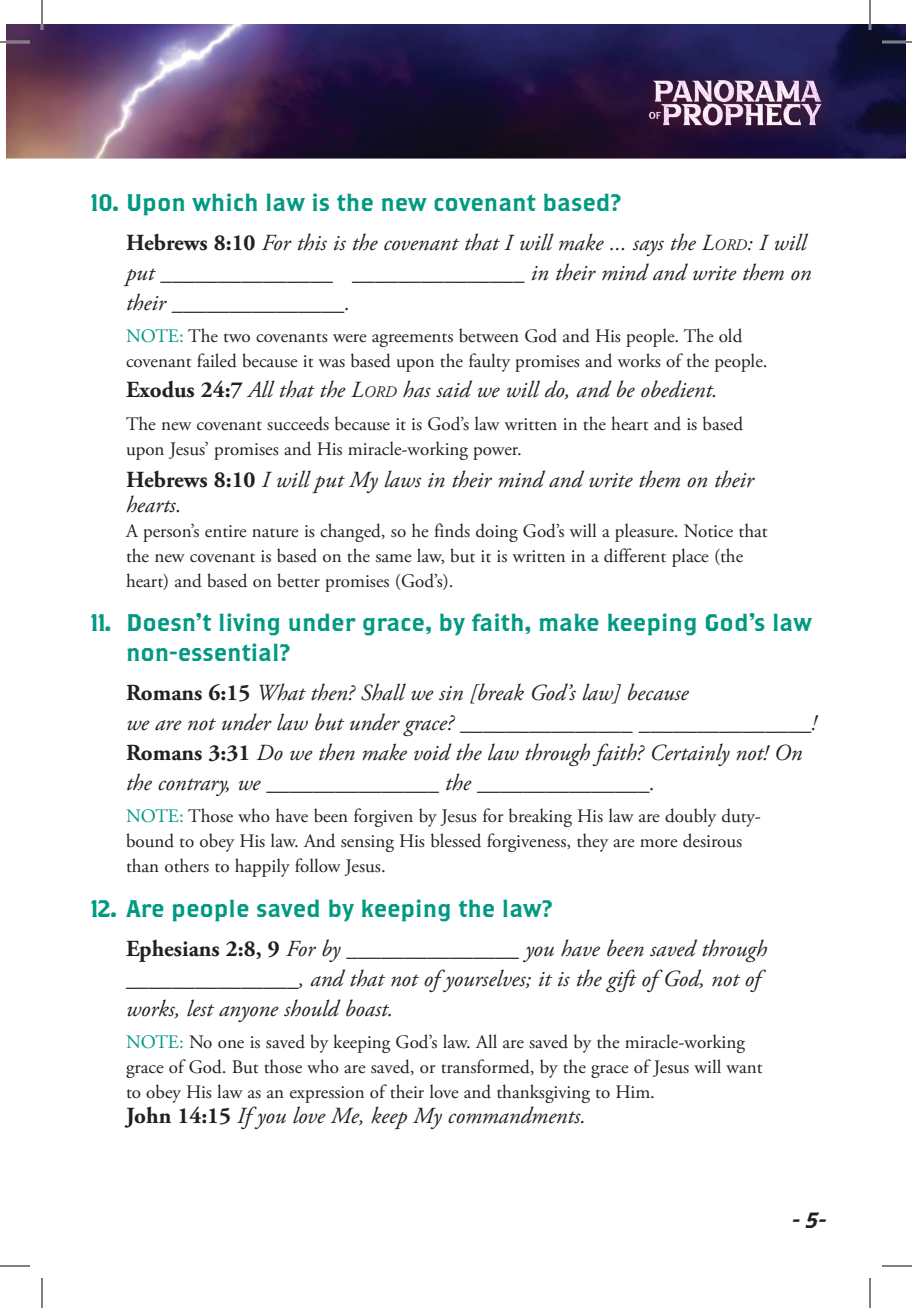
<style>
.page{position:relative;width:912px;height:1308px;background:#fff}
.page>*{position:absolute;margin:0;border:0;box-sizing:border-box;transform-origin:0 0}
.QUESTION{font:24px/30px "Brothers OT";color:#009982}
.VERSES{font:italic 23px/30px "Adobe Garamond Pro";color:#231f20}
.NOTE{font:italic 23px/25px "Adobe Garamond Pro";color:#231f20}
.t1{font:22px "Brothers OT Super Slant";color:#231f20}
.NOTE-2{font:19px/25px "Adobe Garamond Pro";color:#231f20}
.s1{font-weight:700;font-style:normal}
.s2{font-style:inherit}
.s3{font-size:16.2px}
.s4{color:#009982}
</style>
<div class="page">
<img style="left:6px;top:24px;width:900px;height:134px">
<img style="left:628px;top:60px;width:212px;height:92px">
<hr style="left:0;top:41px;width:30px;height:2px;background:#fff">
<hr style="left:882px;top:41px;width:30px;height:2px;background:#fff">
<hr style="left:41px;top:0;width:2px;height:30px;background:#fff">
<hr style="left:869px;top:0;width:2px;height:30px;background:#fff">
<hr style="left:0;top:42px;width:30px;height:1px;background:#000">
<hr style="left:882px;top:42px;width:30px;height:1px;background:#000">
<hr style="left:0;top:1266px;width:30px;height:1px;background:#000">
<hr style="left:882px;top:1266px;width:30px;height:1px;background:#000">
<hr style="left:42px;top:0;width:1px;height:30px;background:#000">
<hr style="left:42px;top:1278px;width:1px;height:30px;background:#000">
<hr style="left:870px;top:0;width:1px;height:30px;background:#000">
<hr style="left:870px;top:1278px;width:1px;height:30px;background:#000">
<p class="QUESTION" style="left:90px;top:189px;width:533px">10. Upon which law is the new covenant based?</p>
<p class="VERSES" style="left:126px;top:229px;width:687px"><span class="s1">Hebrews 8:10</span> For this is the covenant that I will make ... says the <span class="s2">L</span><span class="s3">ORD</span>: I will put _______________ _______________ in their mind and write them on their _______________.</p>
<p class="NOTE-2" style="left:126px;top:325px;width:643px"><span class="s4">NOTE:</span> The two covenants were agreements between God and His people. The old covenant failed because it was based upon the faulty promises and works of the people.</p>
<p class="NOTE" style="left:126px;top:378px;width:593px"><span class="s1">Exodus 24:7</span> All that the <span class="s2">L</span><span class="s3">ORD</span> has said we will do, and be obedient.</p>
<p class="NOTE-2" style="left:126px;top:412px;width:619px">The new covenant succeeds because it is God’s law written in the heart and is based upon Jesus’ promises and His miracle-working power.</p>
<p class="NOTE" style="left:126px;top:468px;width:629px"><span class="s1">Hebrews 8:10</span> I will put My laws in their mind and write them on their hearts.</p>
<p class="NOTE-2" style="left:126px;top:519px;width:643px">A person’s entire nature is changed, so he finds doing God’s will a pleasure. Notice that the new covenant is based on the same law, but it is written in a different place (the heart) and based on better promises (God’s).</p>
<p class="QUESTION" style="left:126px;top:609px;width:688px;text-indent:-36px">11. Doesn’t living under grace, by faith, make keeping God’s law non-essential?</p>
<p class="VERSES" style="left:126px;top:679px;width:692px"><span class="s1">Romans 6:15</span> What then? Shall we sin [break God’s law] because<br>we are not under law but under grace? _______________ _______________!</p>
<p class="VERSES" style="left:126px;top:739px;width:678px"><span class="s1">Romans 3:31</span> Do we then make void the law through faith? Certainly not! On the contrary, we _______________ the _______________.</p>
<p class="NOTE-2" style="left:126px;top:805px;width:637px"><span class="s4">NOTE:</span> Those who have been forgiven by Jesus for breaking His law are doubly duty&shy;bound to obey His law. And sensing His blessed forgiveness, they are more desirous than others to happily follow Jesus.</p>
<p class="QUESTION" style="left:90px;top:895px;width:464px">12. Are people saved by keeping the law?</p>
<p class="VERSES" style="left:126px;top:934px;width:642px"><span class="s1">Ephesians 2:8, 9</span> For by _______________ you have been saved through _______________, and that not of yourselves; it is the gift of God, not of works, lest anyone should boast.</p>
<p class="NOTE-2" style="left:126px;top:1030px;width:638px"><span class="s4">NOTE:</span> No one is saved by keeping God’s law. All are saved by the miracle-working grace of God. But those who are saved, or transformed, by the grace of Jesus will want to obey His law as an expression of their love and thanksgiving to Him.</p>
<p class="NOTE" style="left:126px;top:1104px;width:461px"><span class="s1">John 14:15</span> If you love Me, keep My commandments.</p>
<p class="t1" style="left:792px;top:1210px;width:36px">- 5-</p>
</div>
